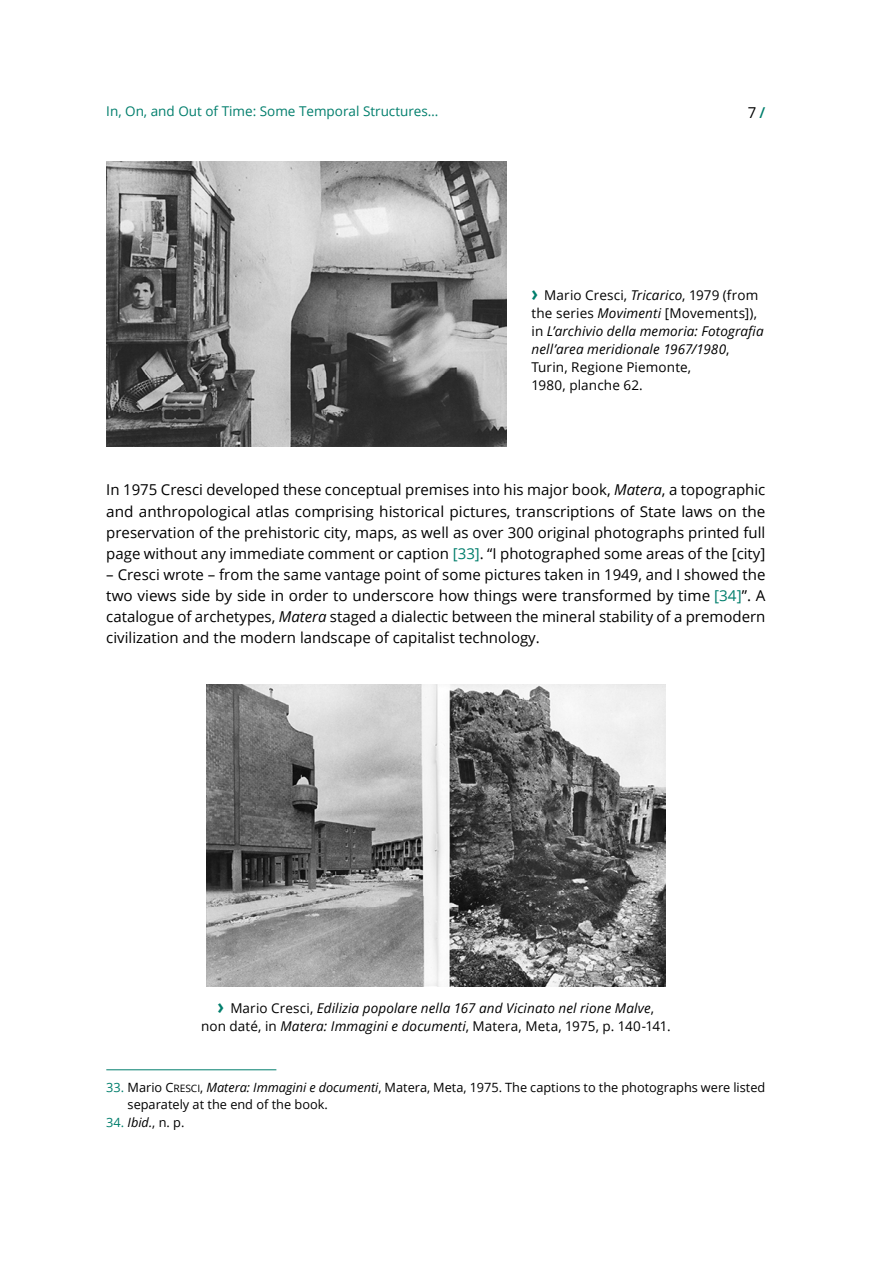
<style>
.page{position:relative;width:893px;height:1263px;background:#fff}
.page>*{position:absolute;margin:0;border:0;box-sizing:border-box;transform-origin:0 0}
.t1{font:15px/21px "Open Sans";color:#000;text-align:justify}
.t2{font:13.5px/18px "Open Sans";letter-spacing:.01em;color:#000}
.t3{font:italic 13.5px/18px "Open Sans";letter-spacing:.01em;color:#000;text-align:center}
.t4{font:13.5px "Open Sans";color:#007e6c}
.t5{font:12.75px/16.2px "Open Sans";color:#000}
.t6{font:italic 12.75px "Open Sans";color:#000}
.s1{font-weight:600;color:#007e6c}
.s2{font-weight:700;font-size:21.6px;color:#007e6c}
.s3{font-style:italic}
.s4{color:#007e6c}
.s5{font-weight:700;font-style:normal;font-size:21.6px;color:#007e6c}
.s6{font-style:normal}
.s7{font-family:"Open Sans SC800"}
.s8{font-family:"Open Sans SC800";font-size:10.2px}
.s9{font-style:normal;color:#007e6c}
</style>
<div class="page">
<hr style="left:106px;top:1069px;width:170px;height:1px;background:#007e6c">
<img style="left:106px;top:162px;width:400px;height:284px">
<img style="left:206px;top:685px;width:459px;height:301px">
<p class="t4" style="left:106px;top:102px;width:334px">In, On, and Out of Time: Some Temporal Structures…</p>
<p class="t1" style="left:748px;top:101px;width:19px">7 <span class="s1">/</span></p>
<p class="t2" style="left:531px;top:286px;width:234px"><span class="s2">›</span> Mario Cresci, <span class="s3">Tricarico</span>, 1979 (from the series <span class="s3">Movimenti</span> [Movements]), in <span class="s3">L’archivio della memoria: Fotografia nell’area meridionale 1967/1980</span>,<br>Turin, Regione Piemonte,<br>1980, planche 62.</p>
<p class="t1" style="left:106px;top:479px;width:661px">In 1975 Cresci developed these conceptual premises into his major book, <span class="s3">Matera</span>, a topographic and anthropological atlas comprising historical pictures, transcriptions of State laws on the preservation of the prehistoric city, maps, as well as over 300 original photographs printed full page without any immediate comment or caption <span class="s4">[33]</span>. “I photographed some areas of the [city]</p>
<p class="t1" style="left:106px;top:563px;width:661px">– Cresci wrote – from the same vantage point of some pictures taken in 1949, and I showed the two views side by side in order to underscore how things were transformed by time <span class="s4">[34]</span>”. A catalogue of archetypes, <span class="s3">Matera</span> staged a dialectic between the mineral stability of a premodern civilization and the modern landscape of capitalist technology.</p>
<p class="t3" style="left:201px;top:999px;width:471px"><span class="s5">›</span> <span class="s6">Mario Cresci,</span> Edilizia popolare nella 167 and Vicinato nel rione Malve<span class="s6">,<br>non daté, in</span> Matera: Immagini e documenti<span class="s6">, Matera, Meta, 1975, p. 140-141.</span></p>
<p class="t5" style="left:128px;top:1079px;width:639px;text-indent:-21px"><span class="s4">33.</span> Mario <span class="s7">C</span><span class="s8">RESCI</span>, <span class="s3">Matera: Immagini e documenti</span>, Matera, Meta, 1975. The captions to the photographs were listed separately at the end of the book.</p>
<p class="t6" style="left:106px;top:1113px;width:80px"><span class="s9">34.</span> Ibid.<span class="s6">, n. p.</span></p>
</div>
